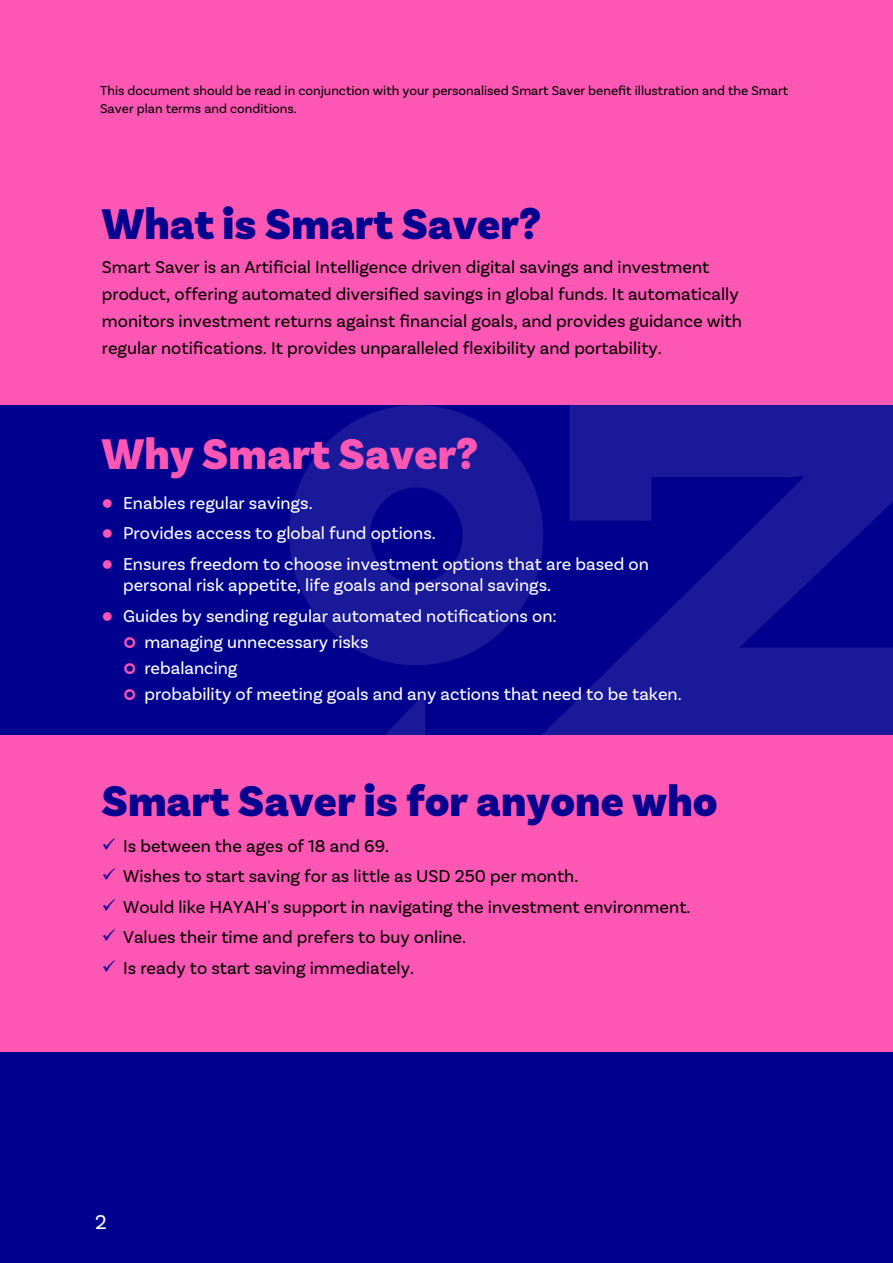
<style>
.page{position:relative;width:893px;height:1263px;background:#ff57b4}
.page>*{position:absolute;margin:0;border:0;box-sizing:border-box;transform-origin:0 0}
.t1{font:900 45px "Basic Sans";color:#06008f}
.t2{font:900 45px "Basic Sans";color:#00008f}
.t3{font:900 45px "Basic Sans";color:#ff57b4}
.t4{font:21px "Basic Sans";color:#fff}
.t5{font:18px/27px "Basic Sans";color:#000}
.t6{font:18px/26.1px "Basic Sans";color:#fff}
.t7{font:13.5px/18px "Basic Sans";color:#000}
.s1{color:#ff57b4}
.s2{color:#06008f}
</style>
<div class="page">
<div style="left:0;top:405px;width:893px;height:329px;background:#00008f"></div>
<svg style="left:386px;top:405px;width:507px;height:329px;fill:#191999"></svg>
<svg style="left:289px;top:405px;width:254px;height:260px;fill:#191999"></svg>
<div style="left:0;top:1052px;width:893px;height:211px;background:#00008f"></div>
<p class="t7" style="left:100px;top:82px;width:690px">This document should be read in conjunction with your personalised Smart Saver benefit illustration and the Smart<br>Saver plan terms and conditions.</p>
<h1 class="t2" style="left:102px;top:197px;width:441px">What is Smart Saver?</h1>
<p class="t5" style="left:102px;top:254px;width:642px">Smart Saver is an Artificial Intelligence driven digital savings and investment product, offering automated diversified savings in global funds. It automatically monitors investment returns against financial goals, and provides guidance with regular notifications. It provides unparalleled flexibility and portability.</p>
<h1 class="t3" style="left:102px;top:426px;width:378px">Why Smart Saver?</h1>
<p class="t6" style="left:102px;top:489px;width:212px"><span class="s1">●</span> Enables regular savings.</p>
<p class="t6" style="left:102px;top:520px;width:335px"><span class="s1">●</span> Provides access to global fund options.</p>
<p class="t6" style="left:123px;top:553px;width:527px;line-height:21.6px;text-indent:-21px"><span class="s1">●</span> Ensures freedom to choose investment options that are based on personal risk appetite, life goals and personal savings.</p>
<p class="t6" style="left:144px;top:603px;width:539px;text-indent:-43px"><span class="s1">●</span> Guides by sending regular automated notifications on:<br>managing unnecessary risks<br>rebalancing<br>probability of meeting goals and any actions that need to be taken.</p>
<h1 class="t1" style="left:101px;top:774px;width:618px">Smart Saver is for anyone who</h1>
<p class="t5" style="left:102px;top:832px;width:289px"><span class="s2">✓</span> Is between the ages of 18 and 69.</p>
<p class="t5" style="left:102px;top:862px;width:478px"><span class="s2">✓</span> Wishes to start saving for as little as USD 250 per month.</p>
<p class="t5" style="left:102px;top:893px;width:590px"><span class="s2">✓</span> Would like HAYAH's support in navigating the investment environment.</p>
<p class="t5" style="left:102px;top:924px;width:366px"><span class="s2">✓</span> Values their time and prefers to buy online.</p>
<p class="t5" style="left:102px;top:954px;width:314px"><span class="s2">✓</span> Is ready to start saving immediately.</p>
<p class="t4" style="left:95px;top:1209px;width:13px">2</p>
</div>
